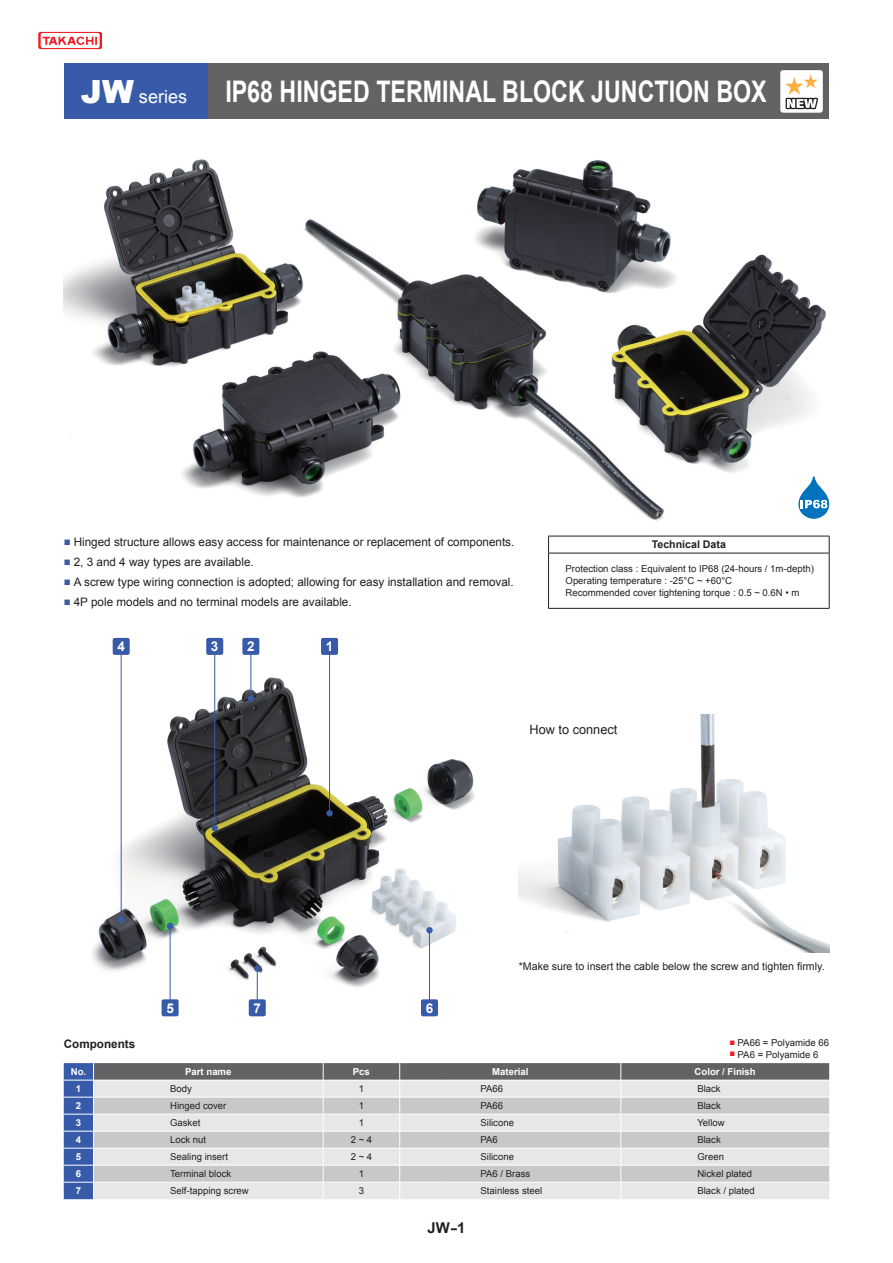
<style>
.page{position:relative;width:893px;height:1263px;background:#fff}
.page>*{position:absolute;margin:0;border:0;box-sizing:border-box;transform-origin:0 0}
.t1{font:700 29.7px "Arial";color:#fff;scale:.78 1}
.t2{font:18px "Arial";color:#fff}
.t3{font:700 14.85px "Arial";color:#231f20}
.t4{font:700 13.5px "Arial";color:#fff}
.t5{font:12.75px "Arial";color:#231f20}
.t6{font:11.7px "Arial";color:#231f20}
.t7{font:700 11.7px "Arial";color:#231f20}
.t8{font:10.65px "Arial";color:#231f20}
.t9{font:700 10.65px "Arial";color:#231f20}
.t10{font:9.6px/11.7px "Arial";color:#231f20}
.t11{font:700 9.6px "Arial";color:#fff}
.s1{font-weight:900;font-size:31.95px}
.s2{color:#375ba9}
.s3{color:#ee1d23}
</style>
<div class="page">
<svg style="left:38px;top:32px;width:64px;height:17px"></svg>
<img style="left:92px;top:672px;width:383px;height:319px">
<img style="left:64px;top:159px;width:762px;height:362px">
<svg style="left:64px;top:1063px;width:765px;height:136px;background:#c7c9ce"></svg>
<div style="left:64px;top:64px;width:144px;height:55px;background:#375ba9"></div>
<div style="left:208px;top:64px;width:621px;height:55px;background:#636366"></div>
<hr style="left:548px;top:536px;width:281px;height:1px;background:#231f20">
<svg style="left:548px;top:536px;width:1px;height:17px"></svg>
<svg style="left:829px;top:536px;width:1px;height:17px"></svg>
<hr style="left:548px;top:553px;width:281px;height:1px;background:#231f20">
<hr style="left:548px;top:553px;width:1px;height:55px;background:#231f20">
<hr style="left:829px;top:553px;width:1px;height:55px;background:#231f20">
<hr style="left:548px;top:608px;width:281px;height:1px;background:#231f20">
<hr style="left:329px;top:644px;width:1px;height:169px;background:#375ba9">
<div style="left:326px;top:810px;width:7px;height:6px;background:#375ba9;border-radius:50%"></div>
<div style="left:321px;top:638px;width:17px;height:17px;background:#375ba9;border-radius:2px"></div>
<hr style="left:250px;top:644px;width:1px;height:55px;background:#375ba9">
<div style="left:248px;top:695px;width:6px;height:7px;background:#375ba9;border-radius:50%"></div>
<div style="left:242px;top:638px;width:17px;height:17px;background:#375ba9;border-radius:2px"></div>
<hr style="left:214px;top:644px;width:1px;height:184px;background:#375ba9">
<svg style="left:212px;top:825px;width:6px;height:6px"></svg>
<div style="left:206px;top:638px;width:17px;height:17px;background:#375ba9;border-radius:2px"></div>
<hr style="left:121px;top:644px;width:1px;height:276px;background:#375ba9">
<div style="left:118px;top:916px;width:6px;height:7px;background:#375ba9;border-radius:50%"></div>
<div style="left:113px;top:638px;width:17px;height:17px;background:#375ba9;border-radius:2px"></div>
<hr style="left:170px;top:926px;width:1px;height:82px;background:#375ba9">
<svg style="left:167px;top:923px;width:6px;height:6px"></svg>
<div style="left:162px;top:999px;width:17px;height:17px;background:#375ba9;border-radius:2px"></div>
<hr style="left:429px;top:930px;width:1px;height:78px;background:#375ba9">
<div style="left:426px;top:927px;width:7px;height:6px;background:#375ba9;border-radius:50%"></div>
<div style="left:421px;top:999px;width:17px;height:17px;background:#375ba9;border-radius:2px"></div>
<div style="left:780px;top:70px;width:43px;height:43px;background:#fff;border-radius:3px"></div>
<svg style="left:784px;top:74px;width:36px;height:39px"></svg>
<hr style="left:257px;top:969px;width:1px;height:39px;background:#375ba9">
<div style="left:254px;top:965px;width:6px;height:7px;background:#375ba9;border-radius:50%"></div>
<div style="left:249px;top:999px;width:17px;height:17px;background:#375ba9;border-radius:2px"></div>
<img style="left:519px;top:714px;width:310px;height:238px">
<svg style="left:798px;top:476px;width:31px;height:43px"></svg>
<h2 class="t2" style="left:81px;top:85px;width:108px"><span class="s1">JW</span> series</h2>
<h1 class="t1" style="left:225px;top:72px;width:695px">IP68 HINGED TERMINAL BLOCK JUNCTION BOX</h1>
<p class="t6" style="left:64px;top:534px;width:452px"><span class="s2">■</span> Hinged structure allows easy access for maintenance or replacement of components.</p>
<p class="t6" style="left:64px;top:554px;width:192px"><span class="s2">■</span> 2, 3 and 4 way types are available.</p>
<p class="t6" style="left:64px;top:574px;width:451px"><span class="s2">■</span> A screw type wiring connection is adopted; allowing for easy installation and removal.</p>
<p class="t6" style="left:64px;top:595px;width:289px"><span class="s2">■</span> 4P pole models and no terminal models are available.</p>
<h3 class="t4" style="left:117px;top:637px;width:9px">4</h3>
<h3 class="t4" style="left:211px;top:637px;width:9px">3</h3>
<h3 class="t4" style="left:247px;top:637px;width:9px">2</h3>
<h3 class="t4" style="left:326px;top:637px;width:9px">1</h3>
<p class="t9" style="left:652px;top:538px;width:76px">Technical Data</p>
<p class="t10" style="left:566px;top:563px;width:250px">Protection class : Equivalent to IP68 (24-hours / 1m-depth)<br>Operating temperature : -25°C ~ +60°C<br>Recommended cover tightening torque : 0.5 ~ 0.6N • m</p>
<h3 class="t5" style="left:529px;top:721px;width:89px">How to connect</h3>
<h3 class="t4" style="left:166px;top:999px;width:9px">5</h3>
<h3 class="t4" style="left:253px;top:999px;width:9px">7</h3>
<h3 class="t4" style="left:426px;top:999px;width:9px">6</h3>
<p class="t8" style="left:519px;top:959px;width:307px">*Make sure to insert the cable below the screw and tighten firmly.</p>
<p class="t7" style="left:64px;top:1036px;width:73px">Components</p>
<p class="t10" style="left:729px;top:1037px;width:101px"><span class="s3">■</span> PA66 = Polyamide 66</p>
<p class="t10" style="left:729px;top:1048px;width:91px"><span class="s3">■</span> PA6 = Polyamide 6</p>
<p class="t11" style="left:71px;top:1065px;width:17px">No.</p>
<p class="t11" style="left:185px;top:1065px;width:48px">Part name</p>
<p class="t11" style="left:353px;top:1065px;width:19px">Pcs</p>
<p class="t11" style="left:492px;top:1065px;width:38px">Material</p>
<p class="t11" style="left:695px;top:1065px;width:63px">Color / Finish</p>
<p class="t11" style="left:76px;top:1082px;width:7px">1</p>
<p class="t10" style="left:170px;top:1083px;width:23px">Body</p>
<p class="t10" style="left:359px;top:1083px;width:7px">1</p>
<p class="t10" style="left:480px;top:1083px;width:24px">PA66</p>
<p class="t10" style="left:697px;top:1083px;width:25px">Black</p>
<p class="t11" style="left:76px;top:1099px;width:7px">2</p>
<p class="t10" style="left:170px;top:1100px;width:58px">Hinged cover</p>
<p class="t10" style="left:359px;top:1100px;width:7px">1</p>
<p class="t10" style="left:480px;top:1100px;width:24px">PA66</p>
<p class="t10" style="left:697px;top:1100px;width:25px">Black</p>
<p class="t11" style="left:76px;top:1116px;width:7px">3</p>
<p class="t10" style="left:170px;top:1117px;width:32px">Gasket</p>
<p class="t10" style="left:359px;top:1117px;width:7px">1</p>
<p class="t10" style="left:480px;top:1117px;width:35px">Silicone</p>
<p class="t10" style="left:697px;top:1117px;width:29px">Yellow</p>
<p class="t11" style="left:76px;top:1133px;width:7px">4</p>
<p class="t10" style="left:170px;top:1134px;width:38px">Lock nut</p>
<p class="t10" style="left:351px;top:1134px;width:23px">2 ~ 4</p>
<p class="t10" style="left:480px;top:1134px;width:19px">PA6</p>
<p class="t10" style="left:697px;top:1134px;width:25px">Black</p>
<p class="t11" style="left:76px;top:1150px;width:7px">5</p>
<p class="t10" style="left:170px;top:1151px;width:59px">Sealing insert</p>
<p class="t10" style="left:351px;top:1151px;width:23px">2 ~ 4</p>
<p class="t10" style="left:480px;top:1151px;width:35px">Silicone</p>
<p class="t10" style="left:697px;top:1151px;width:28px">Green</p>
<p class="t11" style="left:76px;top:1167px;width:7px">6</p>
<p class="t10" style="left:170px;top:1168px;width:63px">Terminal block</p>
<p class="t10" style="left:359px;top:1168px;width:7px">1</p>
<p class="t10" style="left:480px;top:1168px;width:51px">PA6 / Brass</p>
<p class="t10" style="left:697px;top:1168px;width:56px">Nickel plated</p>
<p class="t11" style="left:76px;top:1184px;width:7px">7</p>
<p class="t10" style="left:170px;top:1185px;width:80px">Self-tapping screw</p>
<p class="t10" style="left:359px;top:1185px;width:7px">3</p>
<p class="t10" style="left:481px;top:1185px;width:63px">Stainless steel</p>
<p class="t10" style="left:697px;top:1185px;width:59px">Black / plated</p>
<h3 class="t3" style="left:427px;top:1218px;width:40px">JW-1</h3>
</div>
